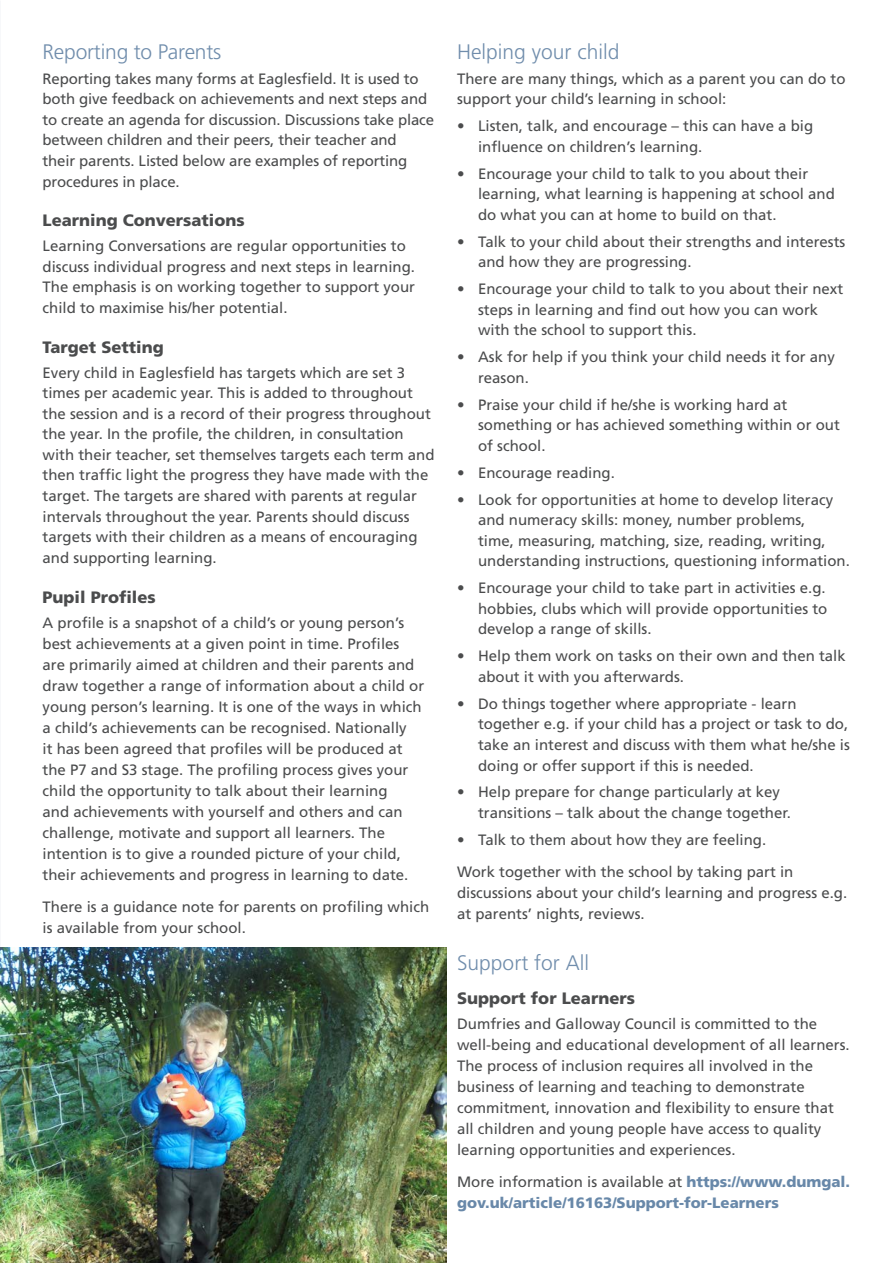
<style>
.page{position:relative;width:893px;height:1263px;background:#fff}
.page>*{position:absolute;margin:0;border:0;box-sizing:border-box;transform-origin:0 0}
.t1{font:300 21px "Frutiger";color:#708dac}
.Sub_heading_1{font:900 16.5px "Frutiger";color:#4b4c4d}
.Body{font:15px/20.5px "Frutiger";color:#4b4c4d}
.Body-2{font:900 15px/21px "Frutiger";color:#6888a9}
.s1{font-weight:400;color:#4b4c4d}
</style>
<div class="page">
<img style="left:0;top:947px;width:446px;height:316px">
<p class="t1" style="left:43px;top:40px;width:180px">Reporting to Parents</p>
<p class="Body" style="left:43px;top:68px;width:393px">Reporting takes many forms at Eaglesfield. It is used to both give feedback on achievements and next steps and to create an agenda for discussion. Discussions take place between children and their peers, their teacher and<br>their parents. Listed below are examples of reporting procedures in place.</p>
<p class="Sub_heading_1" style="left:43px;top:210px;width:204px">Learning Conversations</p>
<p class="Body" style="left:43px;top:235px;width:374px">Learning Conversations are regular opportunities to discuss individual progress and next steps in learning.<br>The emphasis is on working together to support your child to maximise his/her potential.</p>
<p class="Sub_heading_1" style="left:43px;top:337px;width:123px">Target Setting</p>
<p class="Body" style="left:43px;top:362px;width:394px">Every child in Eaglesfield has targets which are set 3 times per academic year. This is added to throughout the session and is a record of their progress throughout the year. In the profile, the children, in consultation with their teacher, set themselves targets each term and then traffic light the progress they have made with the target. The targets are shared with parents at regular intervals throughout the year. Parents should discuss targets with their children as a means of encouraging and supporting learning.</p>
<p class="Sub_heading_1" style="left:43px;top:587px;width:115px">Pupil Profiles</p>
<p class="Body" style="left:43px;top:612px;width:383px;line-height:21px">A profile is a snapshot of a child’s or young person’s best achievements at a given point in time. Profiles are primarily aimed at children and their parents and draw together a range of information about a child or young person’s learning. It is one of the ways in which a child’s achievements can be recognised. Nationally<br>it has been agreed that profiles will be produced at the P7 and S3 stage. The profiling process gives your child the opportunity to talk about their learning<br>and achievements with yourself and others and can challenge, motivate and support all learners. The intention is to give a rounded picture of your child, their achievements and progress in learning to date.</p>
<p class="Body" style="left:43px;top:896px;width:388px;line-height:21px">There is a guidance note for parents on profiling which is available from your school.</p>
<p class="t1" style="left:457px;top:40px;width:164px">Helping your child</p>
<p class="Body" style="left:457px;top:68px;width:390px">There are many things, which as a parent you can do to support your child’s learning in school:</p>
<p class="Body" style="left:478px;top:116px;width:337px;text-indent:-21px">• Listen, talk, and encourage – this can have a big influence on children’s learning.</p>
<p class="Body" style="left:478px;top:163px;width:358px;text-indent:-21px">• Encourage your child to talk to you about their learning, what learning is happening at school and do what you can at home to build on that.</p>
<p class="Body" style="left:478px;top:231px;width:369px;text-indent:-21px">• Talk to your child about their strengths and interests and how they are progressing.</p>
<p class="Body" style="left:478px;top:279px;width:367px;text-indent:-21px">• Encourage your child to talk to you about their next steps in learning and find out how you can work with the school to support this.</p>
<p class="Body" style="left:478px;top:347px;width:358px;text-indent:-21px">• Ask for help if you think your child needs it for any reason.</p>
<p class="Body" style="left:478px;top:394px;width:363px;text-indent:-21px">• Praise your child if he/she is working hard at something or has achieved something within or out of school.</p>
<p class="Body" style="left:457px;top:462px;width:159px">• Encourage reading.</p>
<p class="Body" style="left:478px;top:489px;width:373px;text-indent:-21px">• Look for opportunities at home to develop literacy and numeracy skills: money, number problems,<br>time, measuring, matching, size, reading, writing, understanding instructions, questioning information.</p>
<p class="Body" style="left:478px;top:578px;width:351px;text-align:justify;text-indent:-21px">• Encourage your child to take part in activities e.g. hobbies, clubs which will provide opportunities to develop a range of skills.</p>
<p class="Body" style="left:478px;top:646px;width:369px;text-indent:-21px">• Help them work on tasks on their own and then talk about it with you afterwards.</p>
<p class="Body" style="left:478px;top:693px;width:373px;text-indent:-21px">• Do things together where appropriate - learn together e.g. if your child has a project or task to do, take an interest and discuss with them what he/she is doing or offer support if this is needed.</p>
<p class="Body" style="left:478px;top:782px;width:314px;text-indent:-21px">• Help prepare for change particularly at key transitions – talk about the change together.</p>
<p class="Body" style="left:457px;top:830px;width:311px">• Talk to them about how they are feeling.</p>
<p class="Body" style="left:457px;top:861px;width:392px;line-height:21px">Work together with the school by taking part in discussions about your child’s learning and progress e.g. at parents’ nights, reviews.</p>
<p class="t1" style="left:457px;top:951px;width:133px">Support for All</p>
<p class="Sub_heading_1" style="left:457px;top:988px;width:179px">Support for Learners</p>
<p class="Body" style="left:457px;top:1013px;width:394px;line-height:21px">Dumfries and Galloway Council is committed to the well-being and educational development of all learners.<br>The process of inclusion requires all involved in the business of learning and teaching to demonstrate commitment, innovation and flexibility to ensure that all children and young people have access to quality learning opportunities and experiences.</p>
<p class="Body-2" style="left:457px;top:1171px;width:395px"><span class="s1">More information is available at</span> https://www.dumgal. gov.uk/article/16163/Support-for-Learners</p>
</div>
